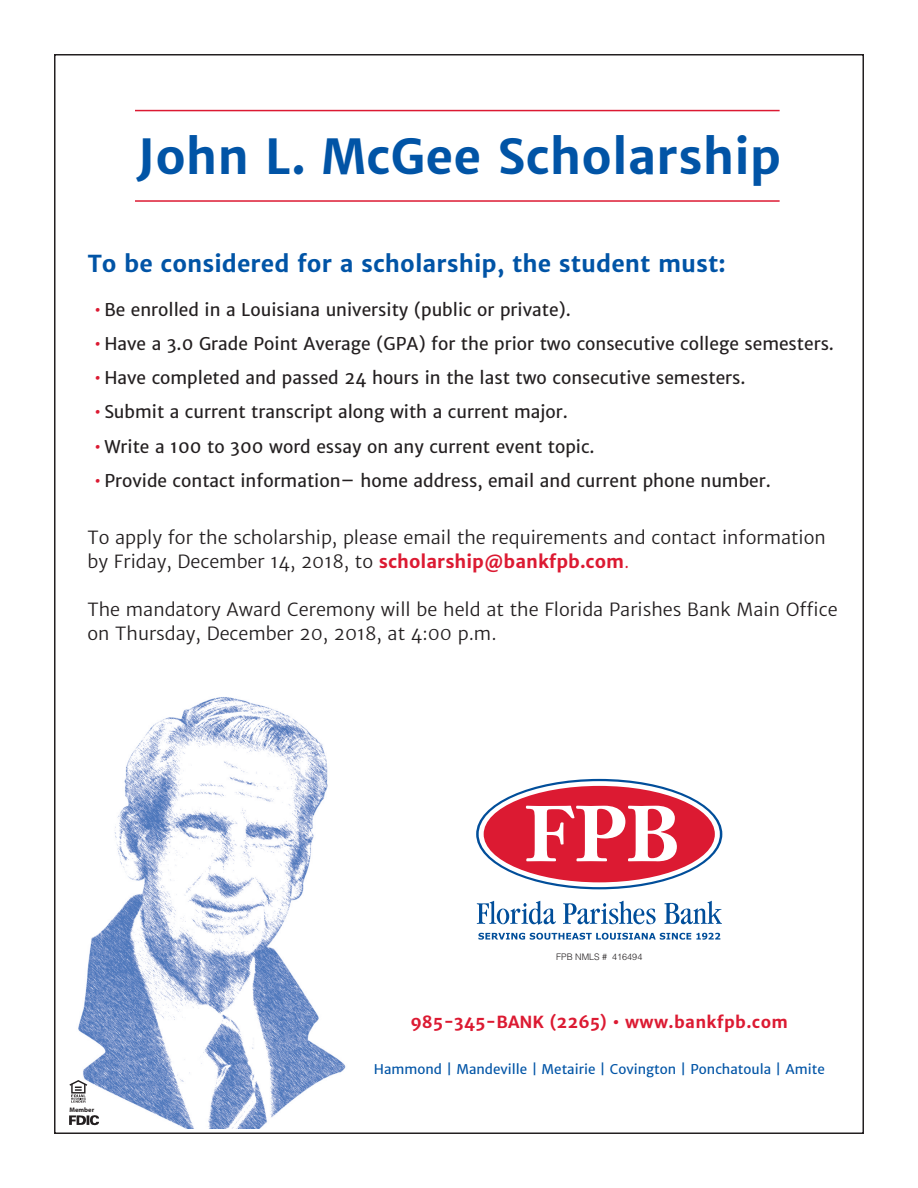
<style>
.page{position:relative;width:918px;height:1188px;background:#fff}
.page>*{position:absolute;margin:0;border:0;box-sizing:border-box;transform-origin:0 0}
.t1{font:700 48px "Merriweather Sans";color:#0154a6}
.t2{font:700 23.25px "Merriweather Sans";color:#0154a6}
.t3{font:300 18px/24px "Merriweather Sans";color:#231f20}
.t4{font:17.4px "Merriweather Sans";color:#231f20}
.t5{font:700 16.5px "Merriweather Sans";letter-spacing:.01em;color:#dc1a32}
.t6{font:13.35px "Merriweather Sans";color:#0154a6}
.t7{font:300 9px "Helvetica";color:#231f20}
.t8{font:700 6.6px "Myriad";color:#231f20}
.s1{color:#dc1a32}
.s2{font-weight:700;color:#dc1a32}
</style>
<div class="page">
<svg style="left:478px;top:933px;width:242px;height:7px"></svg>
<svg style="left:477px;top:901px;width:79px;height:24px"></svg>
<svg style="left:563px;top:901px;width:93px;height:23px"></svg>
<svg style="left:664px;top:901px;width:58px;height:23px"></svg>
<svg style="left:476px;top:779px;width:246px;height:110px"></svg>
<svg style="left:479px;top:781px;width:241px;height:106px"></svg>
<div style="left:484px;top:786px;width:231px;height:96px;background:#dc1a32;border-radius:50%"></div>
<svg style="left:526px;top:806px;width:151px;height:55px"></svg>
<img style="left:78px;top:697px;width:268px;height:431px">
<hr style="left:135px;top:200px;width:645px;height:2px;background:#dc1a32">
<hr style="left:135px;top:110px;width:645px;height:1px;background:#dc1a32">
<svg style="left:69px;top:1115px;width:30px;height:10px"></svg>
<svg style="left:69px;top:1080px;width:18px;height:23px"></svg>
<h1 class="t1" style="left:137px;top:130px;width:646px">John L. McGee Scholarship</h1>
<h2 class="t2" style="left:88px;top:250px;width:639px">To be considered for a scholarship, the student must:</h2>
<p class="t4" style="left:94px;top:300px;width:478px"><span class="s1">•</span> Be enrolled in a Louisiana university (public or private).</p>
<p class="t4" style="left:94px;top:334px;width:741px"><span class="s1">•</span> Have a 3.0 Grade Point Average (GPA) for the prior two consecutive college semesters.</p>
<p class="t4" style="left:94px;top:368px;width:653px"><span class="s1">•</span> Have completed and passed 24 hours in the last two consecutive semesters.</p>
<p class="t4" style="left:94px;top:402px;width:475px"><span class="s1">•</span> Submit a current transcript along with a current major.</p>
<p class="t4" style="left:94px;top:436px;width:502px"><span class="s1">•</span> Write a 100 to 300 word essay on any current event topic.</p>
<p class="t4" style="left:94px;top:470px;width:678px"><span class="s1">•</span> Provide contact information– home address, email and current phone number.</p>
<p class="t3" style="left:87px;top:526px;width:740px">To apply for the scholarship, please email the requirements and contact information by Friday, December 14, 2018, to <span class="s2">scholarship@bankfpb.com</span><span class="s1">.</span></p>
<p class="t3" style="left:87px;top:598px;width:752px">The mandatory Award Ceremony will be held at the Florida Parishes Bank Main Office on Thursday, December 20, 2018, at 4:00 p.m.</p>
<p class="t7" style="left:556px;top:949px;width:88px">FPB NMLS # 416494</p>
<p class="t5" style="left:410px;top:1013px;width:379px">985-345-BANK (2265) • www.bankfpb.com</p>
<p class="t8" style="left:70px;top:1108px;width:26px">Member</p>
<p class="t6" style="left:374px;top:1061px;width:452px">Hammond | Mandeville | Metairie | Covington | Ponchatoula | Amite</p>
</div>
